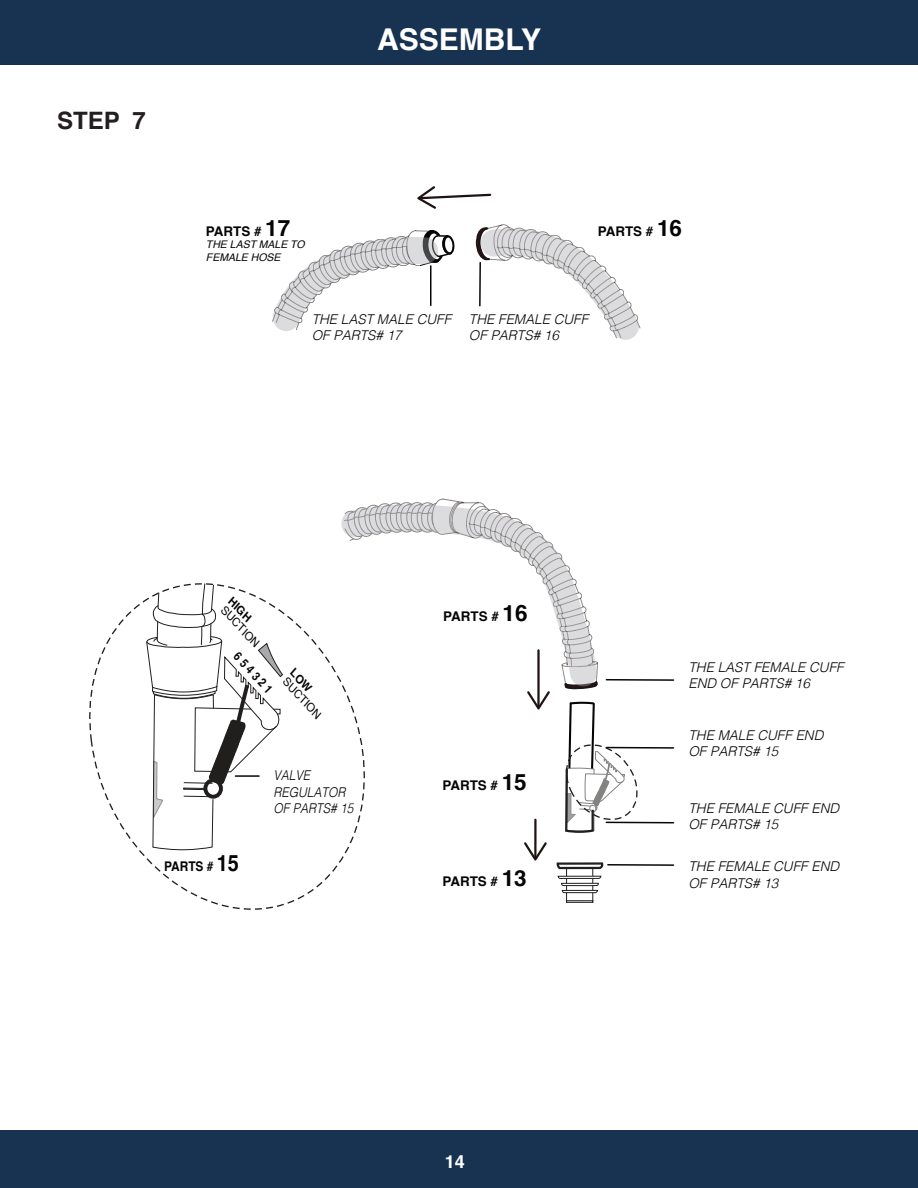
<style>
.page{position:relative;width:918px;height:1188px;background:#fff}
.page>*{position:absolute;margin:0;border:0;box-sizing:border-box;transform-origin:0 0}
.t1{font:700 30px "Helvetica";color:#fff}
.t2{font:700 24px "Helvetica";color:#231f20}
.t3{font:700 18px "Helvetica";color:#fff}
.t4{font:italic 300 13.5px/16.2px "Helvetica";color:#050504}
.t5{font:italic 300 13.5px/16.2px "Helvetica";color:#050504;scale:.89 1}
.t6{font:700 13.35px "Helvetica";color:#050504}
.t7{font:700 13.35px "Helvetica";color:#050504;scale:.89 1}
.t8{font:11.4px "Helvetica";color:#050504}
.t9{font:700 11.4px "Helvetica";color:#050504}
.t10{font:italic 10.5px/12.6px "Helvetica";color:#050504}
.s1{font-size:22.5px}
</style>
<div class="page">
<div style="left:0;top:1130px;width:918px;height:58px;background:#173351"></div>
<div style="left:0;top:0;width:918px;height:64px;background:#173351"></div>
<svg style="left:417px;top:186px;width:75px;height:23px"></svg>
<hr style="left:606px;top:679px;width:68px;height:2px;background:#070706">
<hr style="left:606px;top:747px;width:68px;height:2px;background:#070706">
<hr style="left:606px;top:822px;width:68px;height:1px;background:#070706">
<svg style="left:556px;top:862px;width:48px;height:8px"></svg>
<div style="left:566px;top:901px;width:27px;height:2px;border:1px solid #211e1e"></div>
<hr style="left:566px;top:868px;width:1px;height:34px;background:#211e1e">
<hr style="left:593px;top:868px;width:1px;height:34px;background:#211e1e">
<svg style="left:558px;top:876px;width:43px;height:17px"></svg>
<hr style="left:534px;top:820px;width:3px;height:38px;background:#1f1313">
<svg style="left:524px;top:842px;width:23px;height:19px"></svg>
<hr style="left:608px;top:864px;width:66px;height:2px;background:#070706">
<svg style="left:89px;top:599px;width:265px;height:311px"></svg>
<svg style="left:344px;top:499px;width:300px;height:335px"></svg>
<svg style="left:272px;top:230px;width:183px;height:101px"></svg>
<svg style="left:475px;top:224px;width:165px;height:116px"></svg>
<svg style="left:341px;top:504px;width:256px;height:182px"></svg>
<svg style="left:146px;top:583px;width:137px;height:267px"></svg>
<svg style="left:290px;top:668px;width:23px;height:25px"></svg>
<h2 class="t2" style="left:57px;top:106px;width:90px">STEP 7</h2>
<h1 class="t1" style="left:377px;top:21px;width:165px">ASSEMBLY</h1>
<p class="t6" style="left:206px;top:223px;width:86px">PARTS # <span class="s1">17</span></p>
<p class="t10" style="left:206px;top:239px;width:100px">THE LAST MALE TO<br>FEMALE HOSE</p>
<p class="t6" style="left:598px;top:223px;width:86px">PARTS # <span class="s1">16</span></p>
<p class="t4" style="left:312px;top:310px;width:141px">THE LAST MALE CUFF<br>OF PARTS# 17</p>
<p class="t4" style="left:469px;top:310px;width:121px">THE FEMALE CUFF<br>OF PARTS# 16</p>
<p class="t9" style="left:236px;top:595px;width:30px;rotate:47deg">HIGH</p>
<p class="t8" style="left:229px;top:602px;width:53px;rotate:47deg">SUCTION</p>
<p class="t8" style="left:292px;top:673px;width:53px;rotate:48deg">SUCTION</p>
<p class="t7" style="left:164px;top:858px;width:86px">PARTS # <span class="s1">15</span></p>
<p class="t5" style="left:273px;top:767px;width:91px">VALVE<br>REGULATOR<br>OF PARTS# 15</p>
<p class="t6" style="left:443px;top:608px;width:86px">PARTS # <span class="s1">16</span></p>
<p class="t6" style="left:443px;top:777px;width:86px">PARTS # <span class="s1">15</span></p>
<p class="t4" style="left:688px;top:658px;width:157px">THE LAST FEMALE CUFF<br>END OF PARTS# 16</p>
<p class="t4" style="left:688px;top:726px;width:137px">THE MALE CUFF END<br>OF PARTS# 15</p>
<p class="t4" style="left:688px;top:799px;width:152px">THE FEMALE CUFF END<br>OF PARTS# 15</p>
<p class="t4" style="left:688px;top:858px;width:152px">THE FEMALE CUFF END</p>
<p class="t6" style="left:443px;top:873px;width:86px">PARTS # <span class="s1">13</span></p>
<p class="t4" style="left:688px;top:874px;width:92px">OF PARTS# 13</p>
<h3 class="t3" style="left:445px;top:1151px;width:22px">14</h3>
</div>
